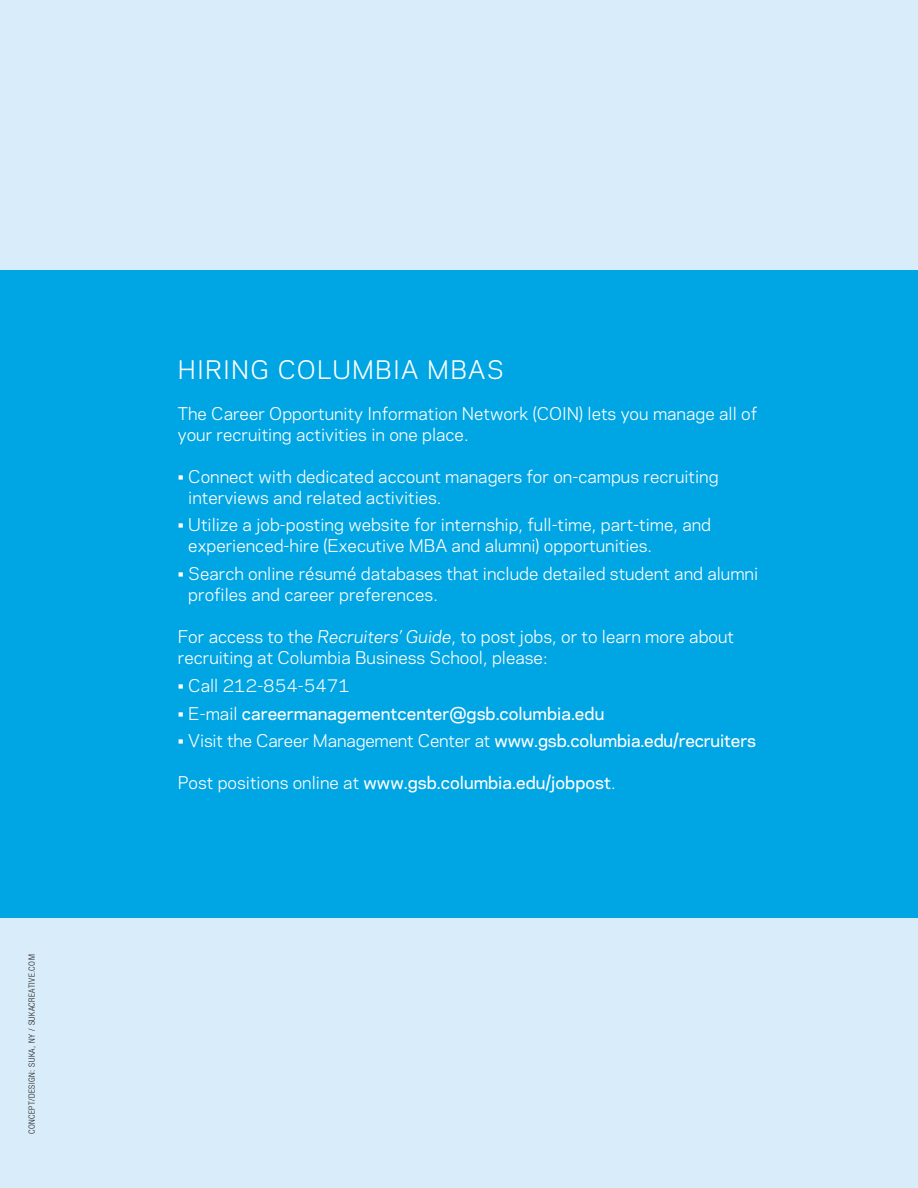
<style>
.page{position:relative;width:918px;height:1188px;background:#d8edf9}
.page>*{position:absolute;margin:0;border:0;box-sizing:border-box;transform-origin:0 0}
.t1{font:24px "Galaxie Polaris";letter-spacing:.05em;color:#fff}
.t2{font:16.5px/21px "Galaxie Polaris";color:#fff}
.t3{font:500 16.5px "Galaxie Polaris";color:#fff}
.t4{font:300 condensed 8.7px "Helvetica Neue";letter-spacing:.05em;color:#231f20}
.s1{font-style:italic}
.s2{font-weight:400}
.s3{font-weight:500}
</style>
<div class="page">
<div style="left:0;top:271px;width:918px;height:647px;background:#00a5e3"></div>
<p class="t4" style="left:27px;top:1134px;width:181px;rotate:-90deg">CONCEPT/Design: Suka, NY / sukacreative.com</p>
<h1 class="t1" style="left:178px;top:352px;width:175px">Hiring Columb</h1>
<h1 class="t1" style="left:393px;top:352px;width:112px">ia MBAS</h1>
<p class="t2" style="left:178px;top:402px;width:581px">The Career Opportunity I nformation Network (COI N) lets you manage all of your recruiting activities in one place.</p>
<p class="t2" style="left:188px;top:465px;width:532px;text-indent:-10px">• Connect with dedicated account managers for on-campus recruiting interviews and related activities.</p>
<p class="t2" style="left:188px;top:514px;width:524px;text-indent:-10px">• Utilize a job-posting website for internship, full-time, part-time, and experienced-hire (Executive MBA and alumni) opportunities.</p>
<p class="t2" style="left:188px;top:562px;width:571px;text-indent:-10px">• Search online résumé databases that include detailed student and alumni profiles and career preferences.</p>
<p class="t2" style="left:178px;top:625px;width:558px">For access to the <span class="s1">Recruiters’ Guide</span>, to post jobs, or to learn more about recruiting at Columbia Business School, please:</p>
<p class="t2" style="left:178px;top:674px;width:174px">• Call 212-854-5471</p>
<p class="t3" style="left:178px;top:701px;width:428px"><span class="s2">• E-mail</span> careermanagementcenter@gsb.columbia.edu</p>
<p class="t2" style="left:178px;top:730px;width:580px">• Visit the Career Management Center at <span class="s3">www.gsb.columbia.edu/recruiters</span></p>
<p class="t3" style="left:178px;top:771px;width:439px"><span class="s2">Post positions online at</span> www.gsb.columbia.edu/jobpost<span class="s2">.</span></p>
</div>
